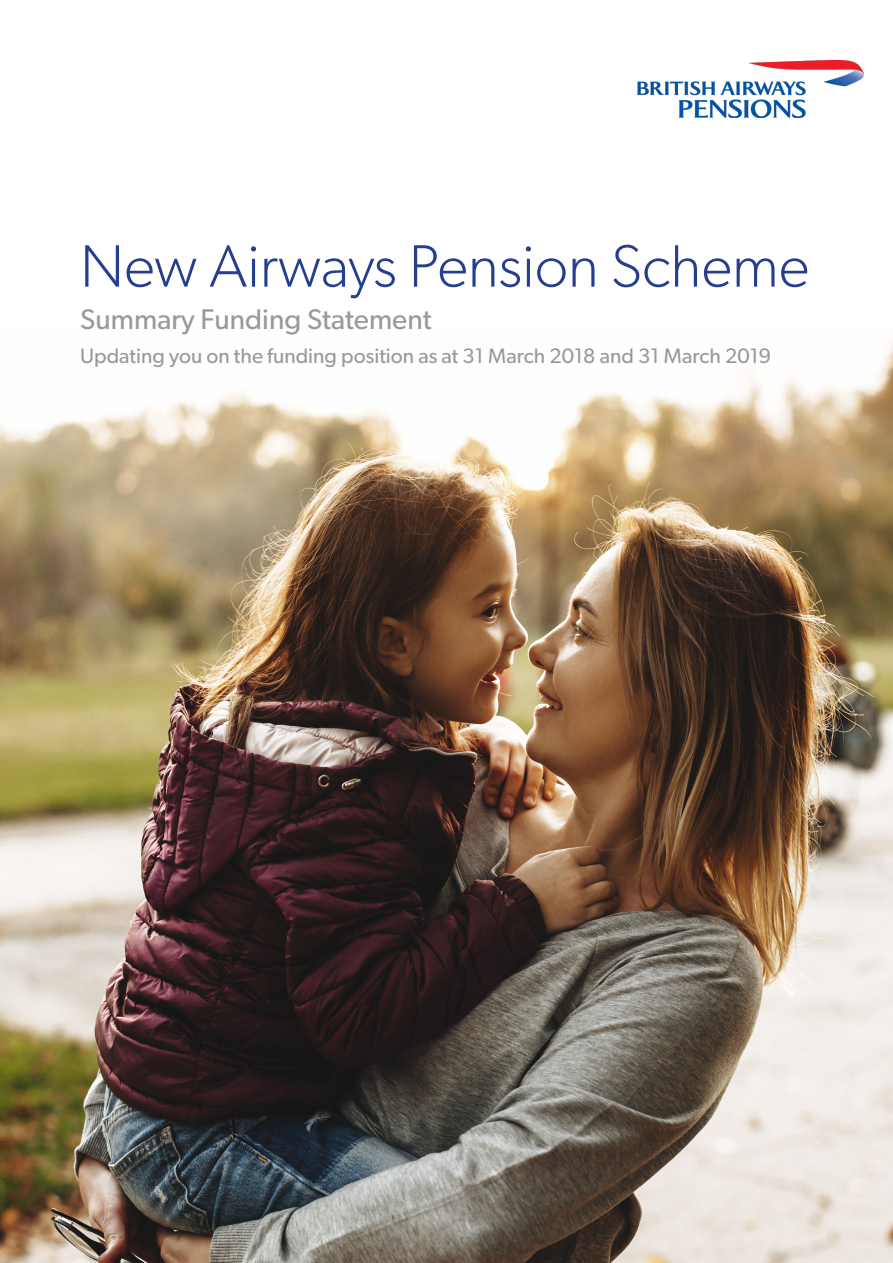
<style>
.page{position:relative;width:893px;height:1263px;background:#fff}
.page>*{position:absolute;margin:0;border:0;box-sizing:border-box;transform-origin:0 0}
.t1{font:300 60px "Gibson";color:#253f8e}
.t2{font:28.5px "Gibson";color:#999}
.t3{font:21px "Gibson";color:#999}
</style>
<div class="page">
<img style="left:638px;top:60px;width:225px;height:58px">
<img style="left:0;top:340px;width:893px;height:923px">
<p class="t1" style="left:80px;top:230px;width:731px">New Airways Pension Scheme</p>
<p class="t2" style="left:80px;top:302px;width:353px">Summary Funding Statement</p>
<p class="t3" style="left:80px;top:343px;width:692px">Updating you on the funding position as at 31 March 2018 and 31 March 2019</p>
</div>
